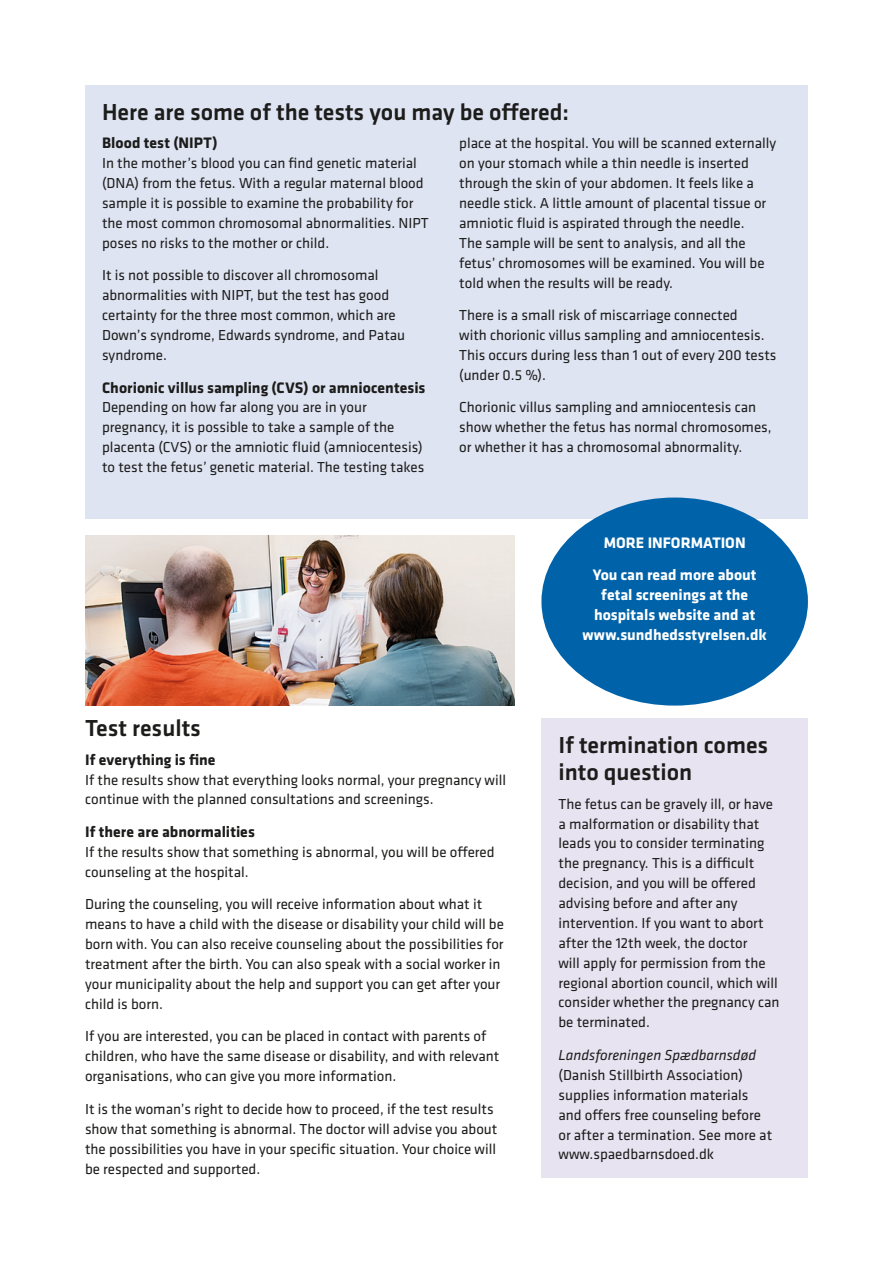
<style>
.page{position:relative;width:893px;height:1263px;background:#fff}
.page>*{position:absolute;margin:0;border:0;box-sizing:border-box;transform-origin:0 0}
.t1{font:500 24px/27px "Klavika";color:#1c1c1b}
.t2{font:700 15.75px "Klavika";color:#1c1c1b}
.t3{font:700 15.75px/20px "Klavika";color:#fff;text-align:center}
.t4{font:15px/19.8px "Klavika";color:#1c1c1b}
.t5{font:italic 15px "Klavika";color:#1c1c1b}
</style>
<div class="page">
<div style="left:541px;top:718px;width:267px;height:460px;background:#e7e3f0"></div>
<img style="left:85px;top:536px;width:429px;height:170px">
<div style="left:85px;top:85px;width:723px;height:434px;background:#dfe4f2"></div>
<div style="left:541px;top:497px;width:267px;height:209px;background:#0063a9;border-radius:50%"></div>
<h1 class="t1" style="left:102px;top:98px;width:469px">Here are some of the tests you may be offered:</h1>
<p class="t2" style="left:102px;top:132px;width:117px">Blood test (NIPT)</p>
<p class="t4" style="left:102px;top:153px;width:328px">In the mother’s blood you can find genetic material (DNA) from the fetus. With a regular maternal blood sample it is possible to examine the probability for the most common chromosomal abnormalities. NIPT poses no risks to the mother or child.</p>
<p class="t4" style="left:102px;top:265px;width:305px">It is not possible to discover all chromosomal abnormalities with NIPT, but the test has good certainty for the three most common, which are Down’s syndrome, Edwards syndrome, and Patau syndrome.</p>
<p class="t2" style="left:102px;top:376px;width:325px">Chorionic villus sampling (CVS) or amniocentesis</p>
<p class="t4" style="left:102px;top:397px;width:324px">Depending on how far along you are in your pregnancy, it is possible to take a sample of the placenta (CVS) or the amniotic fluid (amniocentesis) to test the fetus’ genetic material. The testing takes</p>
<p class="t4" style="left:459px;top:133px;width:318px">place at the hospital. You will be scanned externally on your stomach while a thin needle is inserted through the skin of your abdomen. It feels like a needle stick. A little amount of placental tissue or amniotic fluid is aspirated through the needle.<br>The sample will be sent to analysis, and all the fetus’ chromosomes will be examined. You will be told when the results will be ready.</p>
<p class="t4" style="left:459px;top:305px;width:319px">There is a small risk of miscarriage connected<br>with chorionic villus sampling and amniocentesis.<br>This occurs during less than 1 out of every 200 tests (under 0.5 %).</p>
<p class="t4" style="left:459px;top:397px;width:314px">Chorionic villus sampling and amniocentesis can show whether the fetus has normal chromosomes, or whether it has a chromosomal abnormality.</p>
<h1 class="t1" style="left:85px;top:714px;width:117px">Test results</h1>
<p class="t2" style="left:85px;top:748px;width:132px">If everything is fine</p>
<p class="t4" style="left:85px;top:769px;width:422px">If the results show that everything looks normal, your pregnancy will continue with the planned consultations and screenings.</p>
<p class="t2" style="left:85px;top:820px;width:171px">If there are abnormalities</p>
<p class="t4" style="left:85px;top:842px;width:411px">If the results show that something is abnormal, you will be offered counseling at the hospital.</p>
<p class="t4" style="left:85px;top:894px;width:420px">During the counseling, you will receive information about what it means to have a child with the disease or disability your child will be born with. You can also receive counseling about the possibilities for treatment after the birth. You can also speak with a social worker in your municipality about the help and support you can get after your child is born.</p>
<p class="t4" style="left:85px;top:1026px;width:416px">If you are interested, you can be placed in contact with parents of children, who have the same disease or disability, and with relevant organisations, who can give you more information.</p>
<p class="t4" style="left:85px;top:1098px;width:414px">It is the woman’s right to decide how to proceed, if the test results show that something is abnormal. The doctor will advise you about the possibilities you have in your specific situation. Your choice will be respected and supported.</p>
<p class="t3" style="left:593px;top:525px;width:165px;line-height:32.7px">MORE INFORMATION<br>You can read more about</p>
<p class="t3" style="left:582px;top:584px;width:186px">fetal screenings at the hospitals website and at www.sundhedsstyrelsen.dk</p>
<h1 class="t1" style="left:558px;top:731px;width:211px">If termination comes into question</h1>
<p class="t4" style="left:558px;top:793px;width:223px">The fetus can be gravely ill, or have a malformation or disability that leads you to consider terminating the pregnancy. This is a difficult decision, and you will be offered advising before and after any intervention. If you want to abort after the 12th week, the doctor<br>will apply for permission from the regional abortion council, which will consider whether the pregnancy can be terminated.</p>
<p class="t5" style="left:558px;top:1045px;width:199px">Landsforeningen Spædbarnsdød</p>
<p class="t4" style="left:558px;top:1064px;width:215px">(Danish Stillbirth Association) supplies information materials and offers free counseling before or after a termination. See more at www.spaedbarnsdoed.dk</p>
</div>
